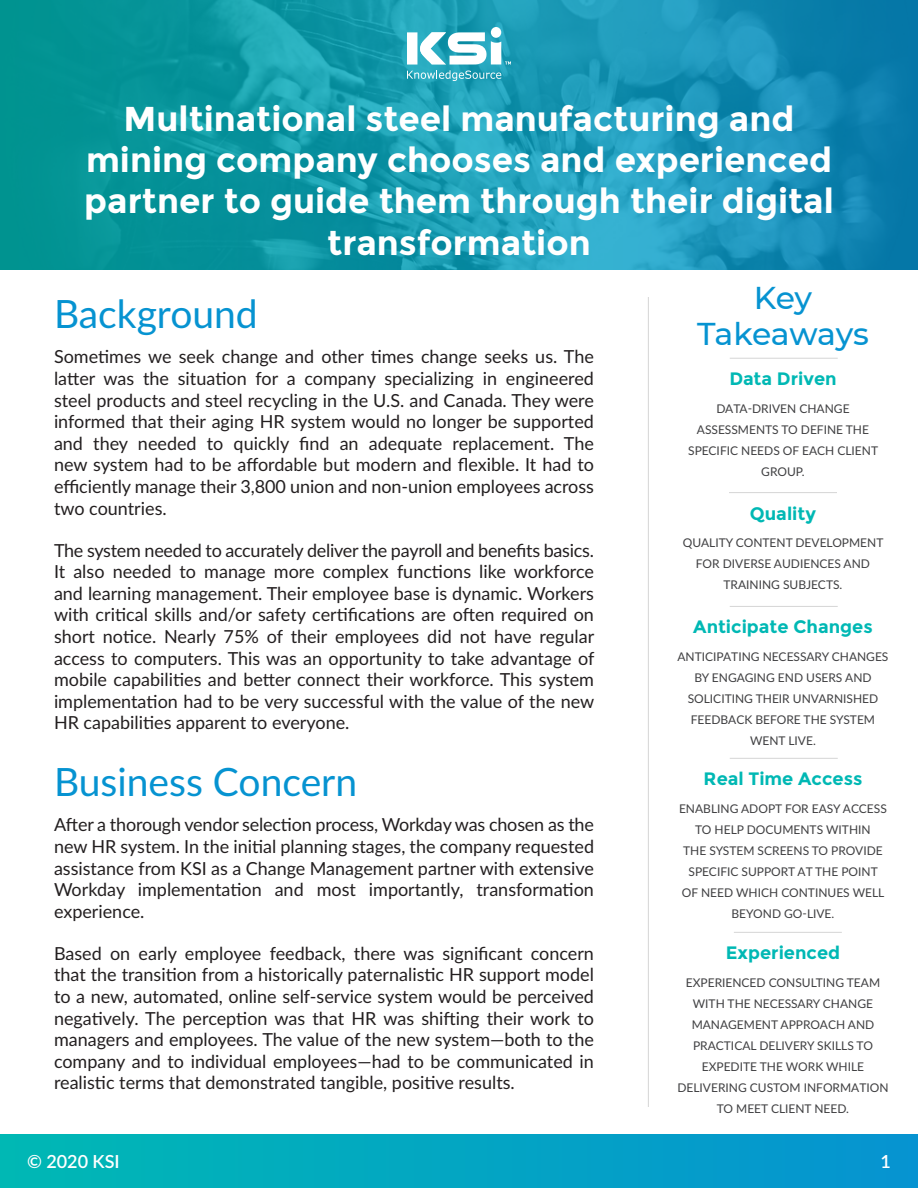
<style>
.page{position:relative;width:918px;height:1188px;background:#fff}
.page>*{position:absolute;margin:0;border:0;box-sizing:border-box;transform-origin:0 0}
.t1{font:39px "Lato";color:#0693d1}
.t2{font:700 34.5px/41.4px "Montserrat";color:#fff;text-align:center}
.t3{font:500 31.5px/36px "Montserrat";letter-spacing:-.015em;color:#0693d1;text-align:center}
.t4{font:18px/21.6px "Lato";color:#231f20;text-align:justify}
.t5{font:700 18px "Montserrat";color:#00b8b4}
.t6{font:600 18px "Lato";color:#fff}
.t7{font:12px/21px "Lato";color:#404042;text-align:center}
</style>
<div class="page">
<div style="left:0;top:1134px;width:918px;height:54px;background:linear-gradient(to right,#00b8b4,#0693d1)"></div>
<hr style="left:730px;top:758px;width:108px;height:1px;background:#d5d5d5">
<hr style="left:734px;top:932px;width:108px;height:1px;background:#d5d5d5">
<hr style="left:730px;top:606px;width:108px;height:1px;background:#d5d5d5">
<hr style="left:729px;top:492px;width:108px;height:1px;background:#d5d5d5">
<hr style="left:730px;top:358px;width:108px;height:1px;background:#d5d5d5">
<hr style="left:648px;top:297px;width:1px;height:810px;background:#d5d5d5">
<svg style="left:0;top:0;width:918px;height:270px;background:#1395ac"></svg>
<div style="left:491px;top:27px;width:10px;height:11px;background:#fff;border-radius:50%"></div>
<svg style="left:407px;top:32px;width:104px;height:49px"></svg>
<h2 class="t2" style="left:84px;top:98px;width:751px">Multinational steel manufacturing and mining company chooses and experienced partner to guide them through their digital transformation</h2>
<h1 class="t1" style="left:54px;top:286px;width:205px">Background</h1>
<p class="t4" style="left:54px;top:345px;width:541px">Sometimes we seek change and other times change seeks us. The latter was the situation for a company specializing in engineered steel products and steel recycling in the U.S. and Canada. They were informed that their aging HR system would no longer be supported and they needed to quickly find an adequate replacement. The new system had to be affordable but modern and flexible. It had to efficiently manage their 3,800 union and non-union employees across two countries.</p>
<p class="t4" style="left:54px;top:538px;width:542px">The system needed to accurately deliver the payroll and benefits basics.<br>It also needed to manage more complex functions like workforce and learning management. Their employee base is dynamic. Workers with critical skills and/or safety certifications are often required on short notice. Nearly 75% of their employees did not have regular access to computers. This was an opportunity to take advantage of mobile capabilities and better connect their workforce. This system implementation had to be very successful with the value of the new HR capabilities apparent to everyone.</p>
<h1 class="t1" style="left:54px;top:754px;width:305px">Business Concern</h1>
<p class="t4" style="left:54px;top:813px;width:542px">After a thorough vendor selection process, Workday was chosen as the new HR system. In the initial planning stages, the company requested assistance from KSI as a Change Management partner with extensive Workday implementation and most importantly, transformation experience.</p>
<p class="t4" style="left:54px;top:942px;width:542px">Based on early employee feedback, there was significant concern that the transition from a historically paternalistic HR support model to a new, automated, online self-service system would be perceived negatively. The perception was that HR was shifting their work to managers and employees. The value of the new system—both to the company and to individual employees—had to be communicated in realistic terms that demonstrated tangible, positive results.</p>
<h3 class="t3" style="left:697px;top:278px;width:173px">Key<br>Takeaways</h3>
<p class="t5" style="left:729px;top:368px;width:109px">Data Driven</p>
<p class="t7" style="left:688px;top:398px;width:191px">DATA-DRIVEN CHANGE<br>ASSESSMENTS TO DEFINE THE<br>SPECIFIC NEEDS OF EACH CLIENT<br>GROUP.</p>
<p class="t5" style="left:750px;top:503px;width:68px">Quality</p>
<p class="t7" style="left:683px;top:532px;width:202px">QUALITY CONTENT DEVELOPMENT<br>FOR DIVERSE AUDIENCES AND<br>TRAINING SUBJECTS.</p>
<p class="t5" style="left:693px;top:616px;width:181px">Anticipate Changes</p>
<p class="t7" style="left:677px;top:646px;width:213px">ANTICIPATING NECESSARY CHANGES<br>BY ENGAGING END USERS AND<br>SOLICITING THEIR UNVARNISHED<br>FEEDBACK BEFORE THE SYSTEM<br>WENT LIVE.</p>
<p class="t5" style="left:704px;top:768px;width:160px">Real Time Access</p>
<p class="t7" style="left:679px;top:798px;width:209px">ENABLING ADOPT FOR EASY ACCESS<br>TO HELP DOCUMENTS WITHIN<br>THE SYSTEM SCREENS TO PROVIDE<br>SPECIFIC SUPPORT AT THE POINT<br>OF NEED WHICH CONTINUES WELL<br>BEYOND GO-LIVE.</p>
<p class="t5" style="left:726px;top:942px;width:116px">Experienced</p>
<p class="t7" style="left:677px;top:972px;width:213px">EXPERIENCED CONSULTING TEAM<br>WITH THE NECESSARY CHANGE<br>MANAGEMENT APPROACH AND<br>PRACTICAL DELIVERY SKILLS TO<br>EXPEDITE THE WORK WHILE<br>DELIVERING CUSTOM INFORMATION<br>TO MEET CLIENT NEED.</p>
<p class="t6" style="left:27px;top:1149px;width:94px">© 2020 KSI</p>
<p class="t6" style="left:881px;top:1149px;width:12px">1</p>
</div>
